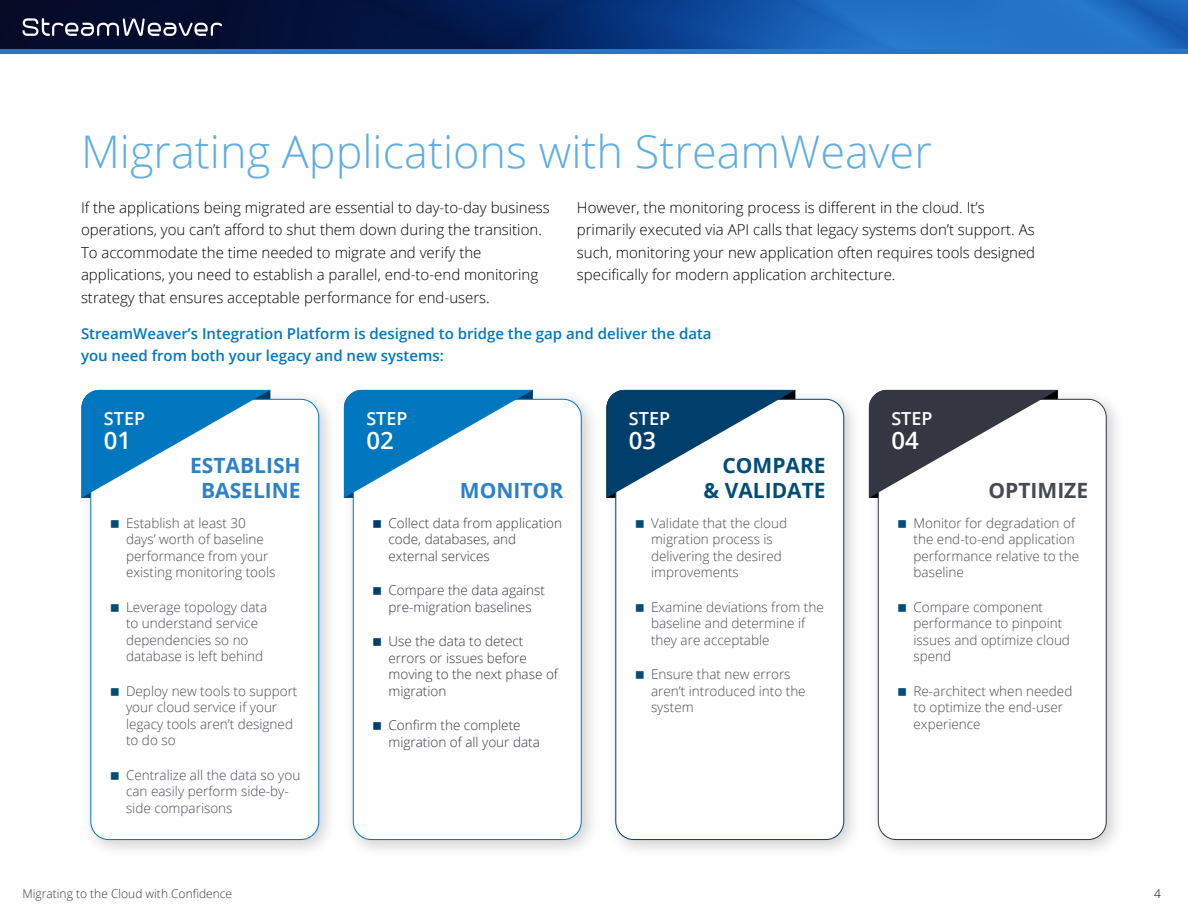
<style>
.page{position:relative;width:1188px;height:918px;background:#fff}
.page>*{position:absolute;margin:0;border:0;box-sizing:border-box;transform-origin:0 0}
.t1{font:300 45px "Open Sans";color:#5eaee0}
.t2{font:600 24px "Open Sans";color:#fff}
.t3{font:700 21px/25.2px "Open Sans";color:#2e81c4;text-align:center}
.t4{font:700 21px/25.2px "Open Sans";color:#024c77;text-align:right}
.t5{font:700 21px "Open Sans";color:#464a53}
.t6{font:600 18px "Open Sans";color:#fff}
.t7{font:300 15px/22.5px "Open Sans";color:#000}
.t8{font:600 15px/22.5px "Open Sans";color:#0077be}
.t9{font:300 13.5px/16.5px "Open Sans";color:#464a53}
.t10{font:300 13.5px/16.5px "Open Sans";color:#343741}
.t11{font:300 12px "Open Sans";color:#343741}
.t12{font:300 12px "Open Sans";color:#000}
</style>
<div class="page">
<img style="left:0;top:0;width:1188px;height:50px">
<hr style="left:0;top:50px;width:1188px;height:4px;background:#2576c8">
<svg style="left:22px;top:18px;width:200px;height:18px"></svg>
<div style="left:80px;top:388px;width:259px;height:472px;background:#000;opacity:.2"></div>
<div style="left:91px;top:399px;width:228px;height:441px;background:#fff;border-radius:18px"></div>
<svg style="left:81px;top:390px;width:189px;height:108px"></svg>
<div style="left:343px;top:388px;width:258px;height:472px;background:#000;opacity:.2"></div>
<div style="left:353px;top:399px;width:228px;height:441px;background:#fff;border-radius:18px"></div>
<svg style="left:344px;top:390px;width:189px;height:108px"></svg>
<div style="left:605px;top:388px;width:259px;height:472px;background:#000;opacity:.2"></div>
<div style="left:616px;top:399px;width:228px;height:441px;background:#fff;border-radius:18px"></div>
<svg style="left:606px;top:390px;width:189px;height:108px"></svg>
<div style="left:868px;top:388px;width:258px;height:472px;background:#000;opacity:.2"></div>
<div style="left:878px;top:399px;width:228px;height:441px;background:#fff;border-radius:18px"></div>
<svg style="left:869px;top:390px;width:189px;height:108px"></svg>
<h1 class="t1" style="left:81px;top:120px;width:852px">Migrating Applications with StreamWeaver</h1>
<p class="t7" style="left:81px;top:196px;width:470px">If the applications being migrated are essential to day-to-day business operations, you can’t afford to shut them down during the transition.<br>To accommodate the time needed to migrate and verify the applications, you need to establish a parallel, end-to-end monitoring strategy that ensures acceptable performance for end-users.</p>
<p class="t7" style="left:577px;top:196px;width:460px">However, the monitoring process is different in the cloud. It’s primarily executed via API calls that legacy systems don’t support. As such, monitoring your new application often requires tools designed specifically for modern application architecture.</p>
<p class="t8" style="left:81px;top:322px;width:632px">StreamWeaver’s Integration Platform is designed to bridge the gap and deliver the data you need from both your legacy and new systems:</p>
<h3 class="t6" style="left:104px;top:406px;width:43px">STEP</h3>
<h2 class="t2" style="left:104px;top:424px;width:29px">01</h2>
<h3 class="t6" style="left:366px;top:406px;width:43px">STEP</h3>
<h2 class="t2" style="left:366px;top:424px;width:29px">02</h2>
<h3 class="t6" style="left:629px;top:406px;width:43px">STEP</h3>
<h2 class="t2" style="left:629px;top:424px;width:29px">03</h2>
<h3 class="t6" style="left:891px;top:406px;width:43px">STEP</h3>
<h2 class="t2" style="left:891px;top:424px;width:29px">04</h2>
<h3 class="t3" style="left:190px;top:452px;width:112px">ESTABLISH<br>BASELINE</h3>
<h3 class="t3" style="left:460px;top:477px;width:105px">MONITOR</h3>
<h3 class="t4" style="left:704px;top:452px;width:124px">COMPARE &amp; VALIDATE</h3>
<h3 class="t5" style="left:989px;top:475px;width:101px">OPTIMIZE</h3>
<p class="t9" style="left:126px;top:514px;width:151px">Establish at least 30 days’ worth of baseline performance from your existing monitoring tools</p>
<p class="t9" style="left:126px;top:598px;width:143px">Leverage topology data to understand service dependencies so no database is left behind</p>
<p class="t9" style="left:126px;top:682px;width:173px">Deploy new tools to support your cloud service if your legacy tools aren’t designed to do so</p>
<p class="t9" style="left:126px;top:766px;width:176px">Centralize all the data so you can easily perform side-by&shy;side comparisons</p>
<p class="t10" style="left:389px;top:514px;width:175px">Collect data from application code, databases, and external services</p>
<p class="t10" style="left:389px;top:582px;width:158px">Compare the data against pre-migration baselines</p>
<p class="t10" style="left:389px;top:633px;width:171px">Use the data to detect errors or issues before moving to the next phase of migration</p>
<p class="t10" style="left:389px;top:717px;width:153px">Confirm the complete migration of all your data</p>
<p class="t9" style="left:651px;top:514px;width:138px">Validate that the cloud migration process is delivering the desired improvements</p>
<p class="t9" style="left:651px;top:598px;width:174px">Examine deviations from the baseline and determine if they are acceptable</p>
<p class="t9" style="left:651px;top:666px;width:156px">Ensure that new errors aren’t introduced into the system</p>
<p class="t9" style="left:914px;top:514px;width:167px">Monitor for degradation of the end-to-end application performance relative to the baseline</p>
<p class="t9" style="left:914px;top:598px;width:158px">Compare component performance to pinpoint issues and optimize cloud spend</p>
<p class="t9" style="left:914px;top:682px;width:160px">Re-architect when needed to optimize the end-user experience</p>
<p class="t11" style="left:22px;top:886px;width:211px">Migrating to the Cloud with Confidence</p>
<p class="t12" style="left:1154px;top:885px;width:8px">4</p>
</div>
